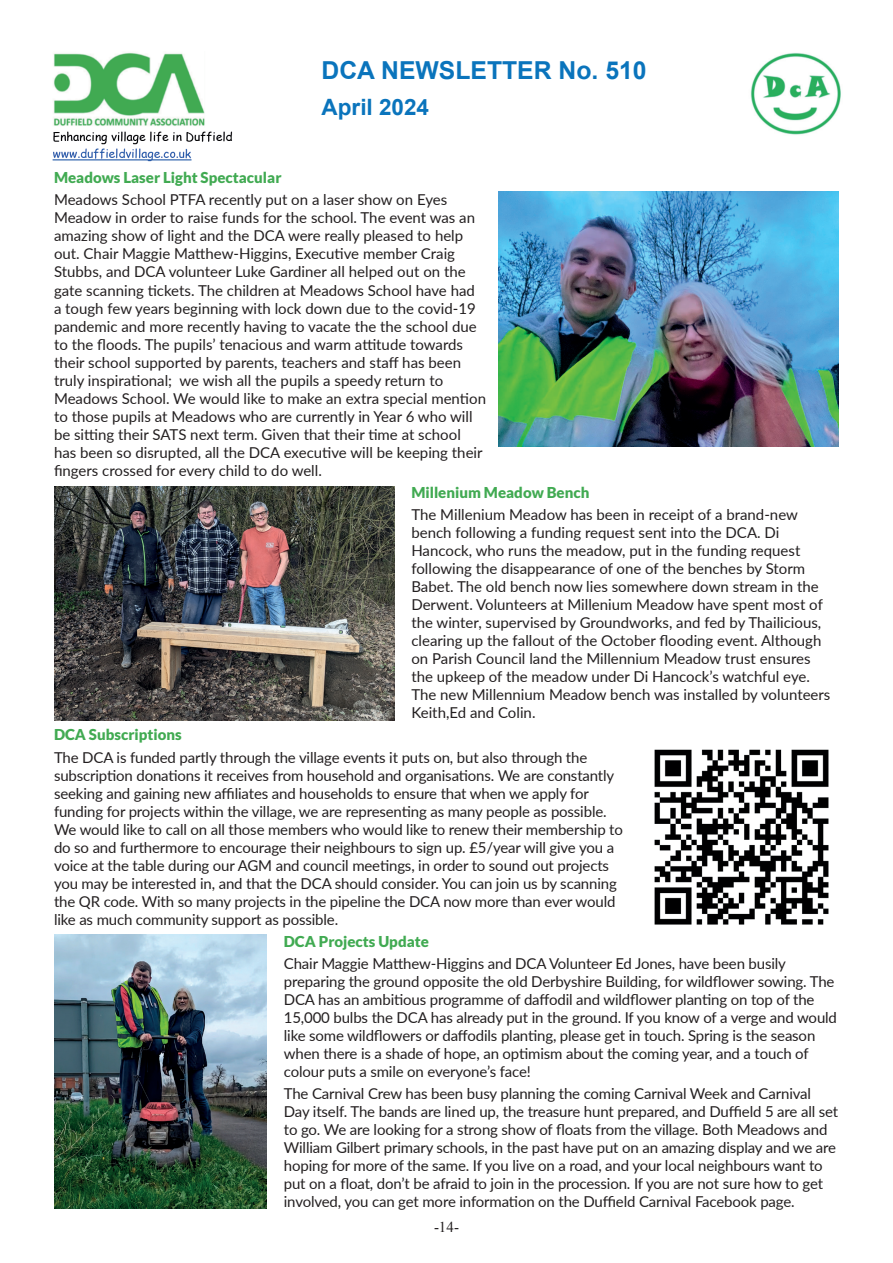
<style>
.page{position:relative;width:893px;height:1263px;background:#fff}
.page>*{position:absolute;margin:0;border:0;box-sizing:border-box;transform-origin:0 0}
.t1{font:700 24.75px "Arial";color:#0a74bc}
.t2{font:700 22.5px "Arial";color:#0a74bc}
.t3{font:15px/18px "Lato";letter-spacing:-.01em;color:#231f20}
.t4{font:900 15px "Lato";color:#41aa52}
.t5{font:15px "Times New Roman";color:#231f20}
</style>
<div class="page">
<img style="left:52px;top:52px;width:181px;height:110px">
<img style="left:750px;top:53px;width:91px;height:82px">
<img style="left:499px;top:192px;width:340px;height:255px">
<img style="left:54px;top:486px;width:340px;height:234px">
<img style="left:654px;top:749px;width:175px;height:176px">
<img style="left:54px;top:935px;width:213px;height:274px">
<h1 class="t1" style="left:322px;top:54px;width:327px">DCA NEWSLETTER No. 510</h1>
<h2 class="t2" style="left:322px;top:92px;width:109px">April 2024</h2>
<p class="t4" style="left:54px;top:169px;width:229px">Meadows Laser Light Spectacular</p>
<p class="t3" style="left:54px;top:190px;width:433px">Meadows School PTFA recently put on a laser show on Eyes Meadow in order to raise funds for the school. The event was an amazing show of light and the DCA were really pleased to help out. Chair Maggie Matthew-Higgins, Executive member Craig Stubbs, and DCA volunteer Luke Gardiner all helped out on the gate scanning tickets. The children at Meadows School have had a tough few years beginning with lock down due to the covid-19 pandemic and more recently having to vacate the the school due to the floods. The pupils’ tenacious and warm attitude towards their school supported by parents, teachers and staff has been truly inspirational; we wish all the pupils a speedy return to Meadows School. We would like to make an extra special mention to those pupils at Meadows who are currently in Year 6 who will be sitting their SATS next term. Given that their time at school has been so disrupted, all the DCA executive will be keeping their fingers crossed for every child to do well.</p>
<p class="t4" style="left:411px;top:483px;width:180px">Millenium Meadow Bench</p>
<p class="t3" style="left:411px;top:505px;width:420px">The Millenium Meadow has been in receipt of a brand-new bench following a funding request sent into the DCA. Di Hancock, who runs the meadow, put in the funding request following the disappearance of one of the benches by Storm Babet. The old bench now lies somewhere down stream in the Derwent. Volunteers at Millenium Meadow have spent most of the winter, supervised by Groundworks, and fed by Thailicious, clearing up the fallout of the October flooding event. Although on Parish Council land the Millennium Meadow trust ensures the upkeep of the meadow under Di Hancock’s watchful eye.<br>The new Millennium Meadow bench was installed by volunteers Keith,Ed and Colin.</p>
<p class="t4" style="left:54px;top:726px;width:129px">DCA Subscriptions</p>
<p class="t3" style="left:54px;top:747px;width:570px">The DCA is funded partly through the village events it puts on, but also through the subscription donations it receives from household and organisations. We are constantly seeking and gaining new affiliates and households to ensure that when we apply for funding for projects within the village, we are representing as many people as possible.<br>We would like to call on all those members who would like to renew their membership to do so and furthermore to encourage their neighbours to sign up. £5/year will give you a voice at the table during our AGM and council meetings, in order to sound out projects you may be interested in, and that the DCA should consider. You can join us by scanning the QR code. With so many projects in the pipeline the DCA now more than ever would like as much community support as possible.</p>
<p class="t4" style="left:284px;top:932px;width:147px">DCA Projects Update</p>
<p class="t3" style="left:284px;top:954px;width:555px">Chair Maggie Matthew-Higgins and DCA Volunteer Ed Jones, have been busily preparing the ground opposite the old Derbyshire Building, for wildflower sowing. The DCA has an ambitious programme of daffodil and wildflower planting on top of the 15,000 bulbs the DCA has already put in the ground. If you know of a verge and would like some wildflowers or daffodils planting, please get in touch. Spring is the season when there is a shade of hope, an optimism about the coming year, and a touch of colour puts a smile on everyone’s face!</p>
<p class="t3" style="left:284px;top:1084px;width:556px">The Carnival Crew has been busy planning the coming Carnival Week and Carnival Day itself. The bands are lined up, the treasure hunt prepared, and Duffield 5 are all set to go. We are looking for a strong show of floats from the village. Both Meadows and William Gilbert primary schools, in the past have put on an amazing display and we are hoping for more of the same. If you live on a road, and your local neighbours want to put on a float, don’t be afraid to join in the procession. If you are not sure how to get involved, you can get more information on the Duffield Carnival Facebook page.</p>
<p class="t5" style="left:434px;top:1217px;width:26px">-14-</p>
</div>
